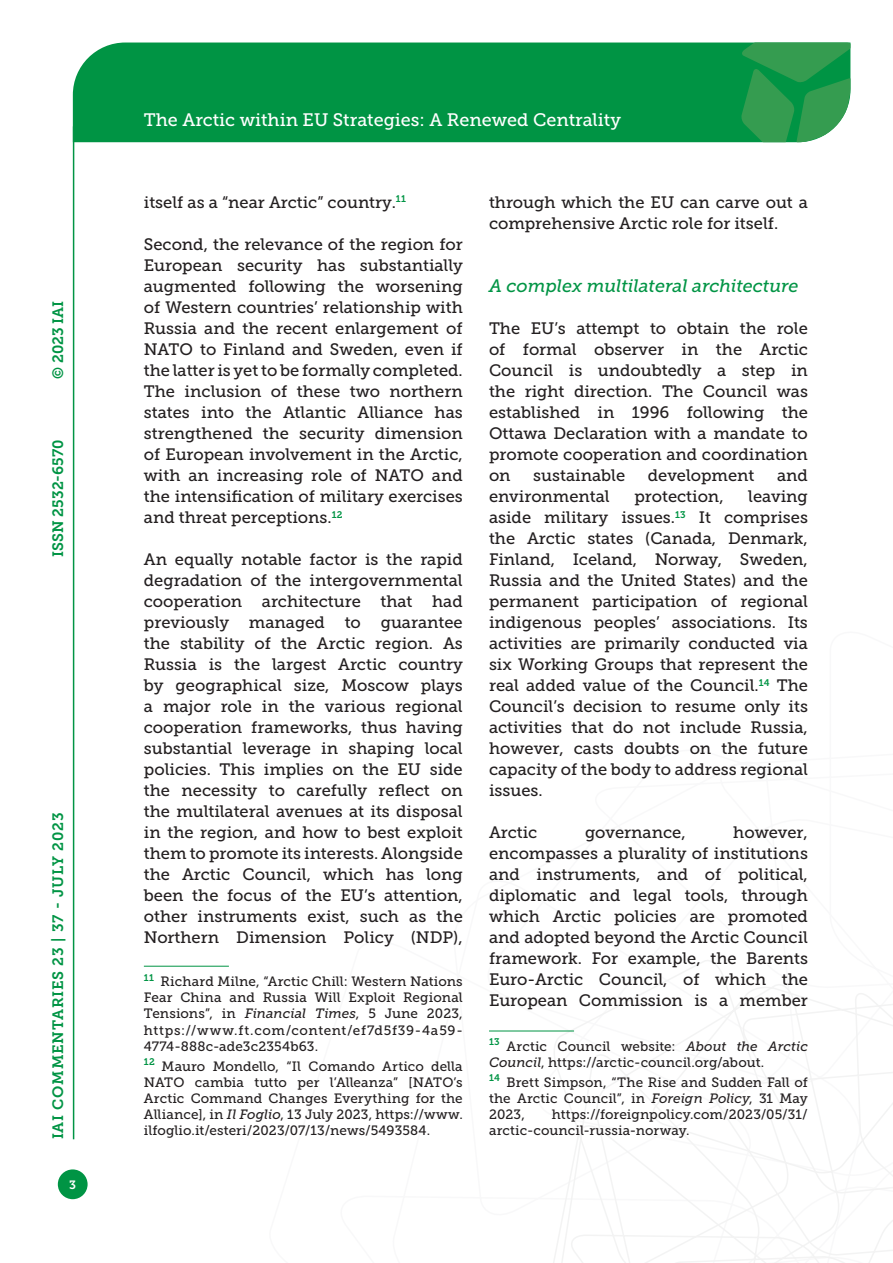
<style>
.page{position:relative;width:893px;height:1263px;background:#fff}
.page>*{position:absolute;margin:0;border:0;box-sizing:border-box;transform-origin:0 0}
.t1{font:18px "Museo Slab 500";color:#fff}
.Titolo_paragrafo_2{font:italic 18px "Museo Slab 500";color:#009444}
.Testo{font:16.5px/21px "Museo Slab 500";color:#231f20;text-align:justify}
.t2{font:15px "Museo Slab 700";letter-spacing:.05em;color:#009444}
.t3{font:15px "Museo Slab 700";color:#009444}
.Nota{font:13.5px/16.2px "Museo Slab 500";letter-spacing:.01em;color:#231f20;text-align:justify}
.t4{font:12px "Museo Slab 700";color:#fff}
.s1{font-style:italic}
</style>
<div class="page">
<svg style="left:531px;top:960px;width:362px;height:303px"></svg>
<div style="left:73px;top:43px;width:668px;height:99px;background:#009444"></div>
<svg style="left:741px;top:43px;width:109px;height:99px;background:#319e55"></svg>
<div style="left:58px;top:1169px;width:30px;height:30px;background:#009444;border-radius:50%"></div>
<hr style="left:73px;top:126px;width:1px;height:1013px;background:#009444">
<hr style="left:144px;top:966px;width:85px;height:1px;background:#009444">
<hr style="left:489px;top:1031px;width:85px;height:1px;background:#009444">
<p class="t2" style="left:50px;top:379px;width:80px;rotate:-90deg">© 2023 IAI</p>
<p class="t3" style="left:50px;top:557px;width:119px;rotate:-90deg">ISSN 2532-6570</p>
<p class="t2" style="left:50px;top:1139px;width:328px;rotate:-90deg">IAI COMMENTARIES 23 | 37 - JULY 2023</p>
<p class="t4" style="left:69px;top:1178px;width:8px">3</p>
<p class="t1" style="left:144px;top:110px;width:479px">The Arctic within EU Strategies: A Renewed Centrality</p>
<p class="Testo" style="left:144px;top:192px;width:264px">itself as a “near Arctic” country.<sup>11</sup></p>
<p class="Testo" style="left:144px;top:234px;width:320px">Second, the relevance of the region for European security has substantially augmented following the worsening of Western countries’ relationship with Russia and the recent enlargement of NATO to Finland and Sweden, even if the latter is yet to be formally completed.<br>The inclusion of these two northern states into the Atlantic Alliance has strengthened the security dimension of European involvement in the Arctic, with an increasing role of NATO and the intensification of military exercises and threat perceptions.<sup>12</sup></p>
<p class="Testo" style="left:144px;top:549px;width:320px">An equally notable factor is the rapid degradation of the intergovernmental cooperation architecture that had previously managed to guarantee the stability of the Arctic region. As Russia is the largest Arctic country by geographical size, Moscow plays a major role in the various regional cooperation frameworks, thus having substantial leverage in shaping local policies. This implies on the EU side the necessity to carefully reflect on the multilateral avenues at its disposal in the region, and how to best exploit them to promote its interests. Alongside the Arctic Council, which has long been the focus of the EU’s attention, other instruments exist, such as the Northern Dimension Policy (NDP),</p>
<p class="Nota" style="left:144px;top:973px;width:320px"><sup>11</sup> Richard Milne, “Arctic Chill: Western Nations Fear China and Russia Will Exploit Regional Tensions”, in <span class="s1">Financial Times</span>, 5 June 2023, https://www.ft.com/content/ef7d5f39-4a59- 4774-888c-ade3c2354b63.</p>
<p class="Nota" style="left:144px;top:1058px;width:320px"><sup>12</sup> Mauro Mondello, “Il Comando Artico della NATO cambia tutto per l’Alleanza” [NATO’s Arctic Command Changes Everything for the Alliance], in <span class="s1">Il Foglio</span>, 13 July 2023, https://www. ilfoglio.it/esteri/2023/07/13/news/5493584.</p>
<p class="Testo" style="left:489px;top:192px;width:320px">through which the EU can carve out a comprehensive Arctic role for itself.</p>
<p class="Titolo_paragrafo_2" style="left:489px;top:276px;width:311px">A complex multilateral architecture</p>
<p class="Testo" style="left:489px;top:318px;width:320px">The EU’s attempt to obtain the role of formal observer in the Arctic Council is undoubtedly a step in the right direction. The Council was established in 1996 following the Ottawa Declaration with a mandate to promote cooperation and coordination on</p>
<p class="Testo" style="left:533px;top:465px;width:93px">sustainable</p>
<p class="Testo" style="left:648px;top:465px;width:108px">development</p>
<p class="Testo" style="left:777px;top:465px;width:32px">and</p>
<p class="Testo" style="left:489px;top:486px;width:122px">environmental</p>
<p class="Testo" style="left:634px;top:486px;width:91px">protection,</p>
<p class="Testo" style="left:489px;top:486px;width:320px;text-indent:259px">leaving aside military issues.<sup>13</sup> It comprises the Arctic states (Canada, Denmark, Finland, Iceland, Norway, Sweden, Russia and the United States) and the permanent participation of regional indigenous peoples’ associations. Its activities are primarily conducted via six Working Groups that represent the real added value of the Council.<sup>14</sup> The Council’s decision to resume only its activities that do not include Russia, however, casts doubts on the future capacity of the body to address regional issues.</p>
<p class="Testo" style="left:489px;top:822px;width:50px">Arctic</p>
<p class="Testo" style="left:585px;top:822px;width:102px">governance,</p>
<p class="Testo" style="left:489px;top:822px;width:320px;text-indent:244px">however, encompasses a plurality of institutions and instruments, and of political, diplomatic and legal tools, through which Arctic policies are promoted and adopted beyond the Arctic Council framework. For example, the Barents Euro-Arctic Council, of which the European Commission is a member</p>
<p class="Nota" style="left:489px;top:1038px;width:320px"><sup>13</sup> Arctic Council website: <span class="s1">About the Arctic<br>Council</span>, https://arctic-council.org/about.</p>
<p class="Nota" style="left:489px;top:1074px;width:320px"><sup>14</sup> Brett Simpson, “The Rise and Sudden Fall of the Arctic Council”, in <span class="s1">Foreign Policy</span>, 31 May 2023,</p>
<p class="Nota" style="left:489px;top:1106px;width:320px;text-indent:63px">https://foreignpolicy.com/2023/05/31/ arctic-council-russia-norway.</p>
</div>
